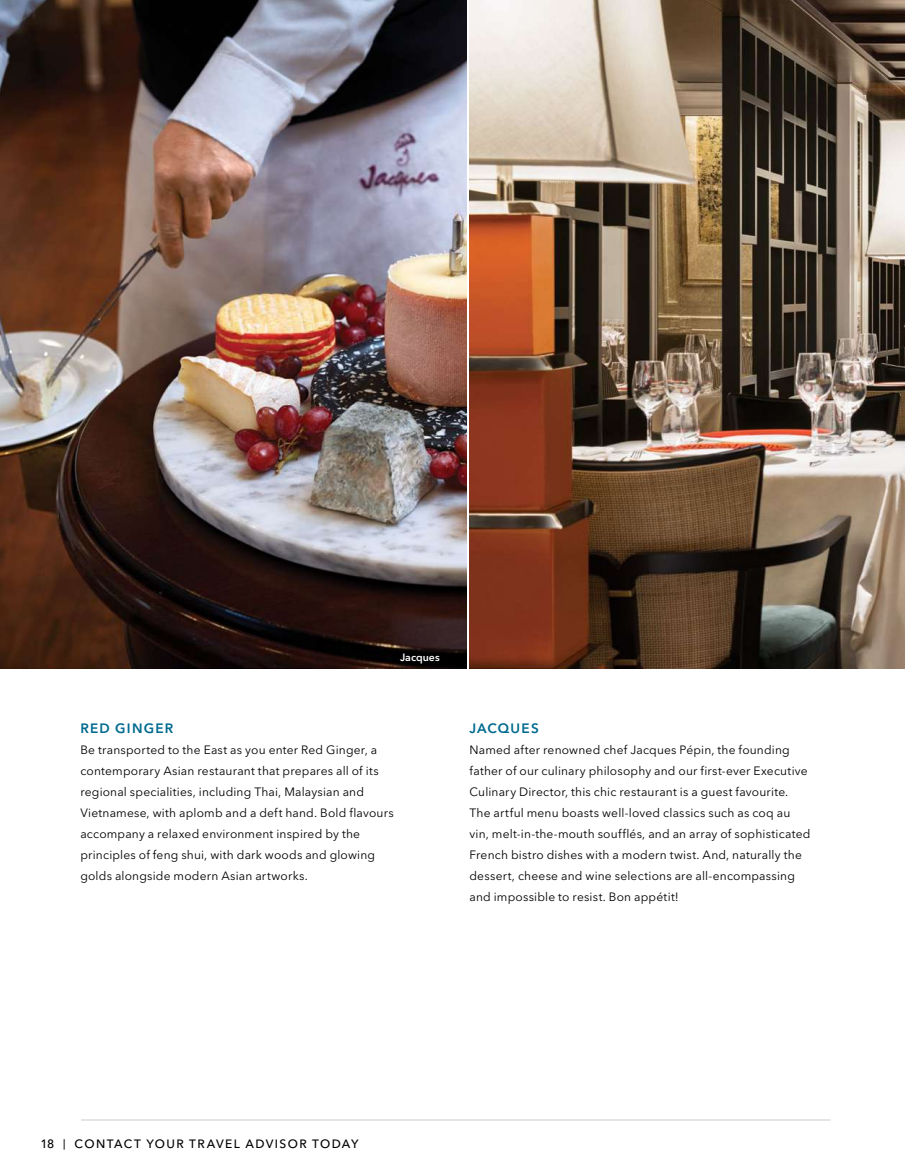
<style>
.page{position:relative;width:905px;height:1175px;background:#fff}
.page>*{position:absolute;margin:0;border:0;box-sizing:border-box;transform-origin:0 0}
.t1{font:600 13.5px "Avenir Next LT Pro";letter-spacing:.09em;color:#006a8f}
.t2{font:12px/21px "Avenir Next LT Pro";letter-spacing:.015em;color:#000}
.t3{font:500 12px "Avenir Next LT Pro";letter-spacing:.115em;color:#000}
.t4{font:600 10.5px "Avenir Next LT Pro";color:#fff}
.s1{font-size:10.5px}
</style>
<div class="page">
<img style="left:469px;top:0;width:435px;height:669px">
<hr style="left:904px;top:553px;width:1px;height:116px;background:#43372f">
<hr style="left:904px;top:913px;width:1px;height:206px;background:#43372f">
<img style="left:0;top:0;width:466px;height:553px">
<svg style="left:0;top:553px;width:466px;height:116px;background:#2f1c17"></svg>
<hr style="left:81px;top:1119px;width:749px;height:1px;background:#cdcbca">
<p class="t4" style="left:400px;top:651px;width:41px">Jacques</p>
<p class="t1" style="left:80px;top:720px;width:95px">RED GINGER</p>
<p class="t2" style="left:80px;top:739px;width:315px">Be transported to the East as you enter Red Ginger, a contemporary Asian restaurant that prepares all of its regional specialities, including Thai, Malaysian and Vietnamese, with aplomb and a deft hand. Bold flavours accompany a relaxed environment inspired by the principles of feng shui, with dark woods and glowing golds alongside modern Asian artworks.</p>
<p class="t1" style="left:469px;top:720px;width:71px">JACQUES</p>
<p class="t2" style="left:469px;top:739px;width:342px">Named after renowned chef Jacques Pépin, the founding father of our culinary philosophy and our first-ever Executive Culinary Director, this chic restaurant is a guest favourite.<br>The artful menu boasts well-loved classics such as coq au vin, melt-in-the-mouth soufflés, and an array of sophisticated French bistro dishes with a modern twist. And, naturally the dessert, cheese and wine selections are all-encompassing and impossible to resist. Bon appétit!</p>
<p class="t3" style="left:40px;top:1136px;width:319px">18 <span class="s1">|</span> CONTACT YOUR TRAVEL ADVISOR TODAY</p>
</div>
